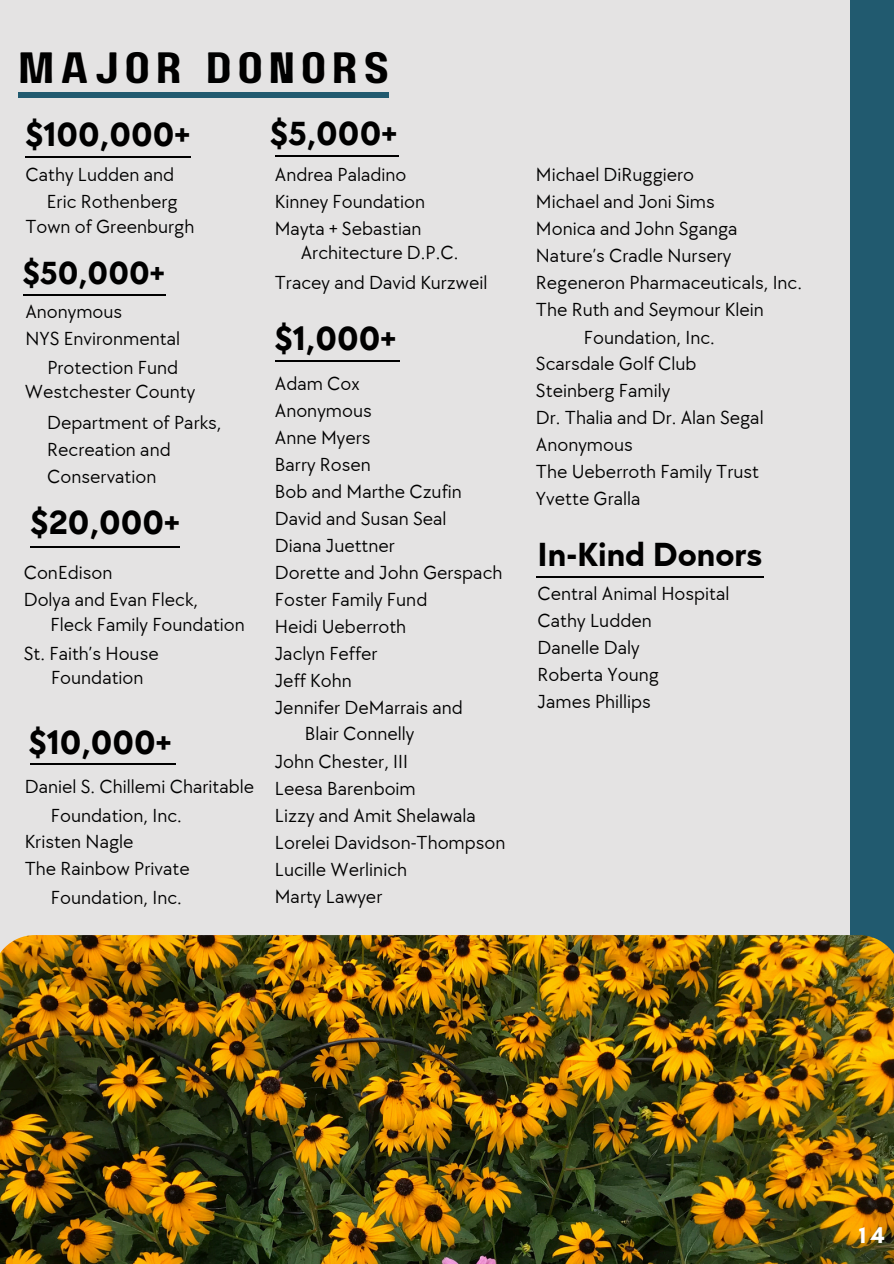
<style>
.page{position:relative;width:894px;height:1264px;background:#fff}
.page>*{position:absolute;margin:0;border:0;box-sizing:border-box;transform-origin:0 0}
.t1{font:43.8px "Paalalabas Display Wide BETA";letter-spacing:.13em;color:#000}
.t2{font:700 34.5px "TT Chocolates";color:#000}
.t3{font:700 33px "TT Chocolates";color:#000}
.t4{font:700 23.25px "Glacial Indifference";color:#fff}
.t5{font:19.5px/27px "TT Chocolates";color:#000}
</style>
<div class="page">
<div style="left:0;top:0;width:893px;height:1263px;background:#e4e3e3"></div>
<hr style="left:25px;top:156px;width:166px;height:1px;background:#000">
<hr style="left:30px;top:546px;width:150px;height:1px;background:#000">
<hr style="left:275px;top:155px;width:123px;height:1px;background:#000">
<hr style="left:23px;top:294px;width:143px;height:1px;background:#000">
<hr style="left:30px;top:763px;width:145px;height:1px;background:#000">
<hr style="left:275px;top:360px;width:124px;height:1px;background:#000">
<hr style="left:536px;top:576px;width:227px;height:1px;background:#000">
<div style="left:850px;top:0;width:43px;height:1263px;background:#215a6f"></div>
<img style="left:0;top:935px;width:893px;height:328px">
<div style="left:18px;top:92px;width:370px;height:6px;background:#215a6f"></div>
<p class="t1" style="left:19px;top:49px;width:372px">MAJOR DONORS</p>
<h1 class="t2" style="left:25px;top:115px;width:166px">$100,000+</h1>
<p class="t2" style="left:270px;top:114px;width:128px">$5,000+</p>
<p class="t5" style="left:275px;top:161px;width:133px">Andrea Paladino</p>
<p class="t5" style="left:275px;top:188px;width:152px">Kinney Foundation</p>
<p class="t5" style="left:275px;top:215px;width:148px">Mayta + Sebastian</p>
<p class="t5" style="left:275px;top:269px;width:214px">Tracey and David Kurzweil</p>
<p class="t5" style="left:25px;top:161px;width:150px">Cathy Ludden and</p>
<p class="t5" style="left:47px;top:188px;width:132px">Eric Rothenberg</p>
<h2 class="t5" style="left:25px;top:213px;width:170px">Town of Greenburgh</h2>
<p class="t5" style="left:301px;top:240px;width:159px">Architecture D.P.C.</p>
<h2 class="t3" style="left:23px;top:254px;width:143px">$50,000+</h2>
<p class="t5" style="left:25px;top:299px;width:98px">Anonymous</p>
<p class="t5" style="left:25px;top:326px;width:156px">NYS Environmental</p>
<h2 class="t5" style="left:47px;top:355px;width:132px">Protection Fund</h2>
<h2 class="t2" style="left:275px;top:318px;width:123px">$1,000+</h2>
<p class="t5" style="left:275px;top:371px;width:86px">Adam Cox</p>
<p class="t5" style="left:275px;top:398px;width:98px">Anonymous</p>
<p class="t5" style="left:275px;top:425px;width:97px">Anne Myers</p>
<p class="t5" style="left:275px;top:452px;width:97px">Barry Rosen</p>
<p class="t5" style="left:275px;top:479px;width:188px">Bob and Marthe Czufin</p>
<p class="t5" style="left:275px;top:506px;width:173px">David and Susan Seal</p>
<p class="t5" style="left:275px;top:533px;width:122px">Diana Juettner</p>
<p class="t5" style="left:275px;top:560px;width:229px">Dorette and John Gerspach</p>
<p class="t5" style="left:275px;top:587px;width:154px">Foster Family Fund</p>
<p class="t5" style="left:275px;top:614px;width:133px">Heidi Ueberroth</p>
<p class="t5" style="left:275px;top:641px;width:104px">Jaclyn Feffer</p>
<p class="t5" style="left:275px;top:668px;width:78px">Jeff Kohn</p>
<p class="t5" style="left:275px;top:695px;width:190px">Jennifer DeMarrais and</p>
<p class="t5" style="left:275px;top:749px;width:135px">John Chester, III</p>
<p class="t5" style="left:275px;top:776px;width:142px">Leesa Barenboim</p>
<p class="t5" style="left:275px;top:803px;width:202px">Lizzy and Amit Shelawala</p>
<p class="t5" style="left:275px;top:830px;width:232px">Lorelei Davidson-Thompson</p>
<p class="t5" style="left:275px;top:857px;width:134px">Lucille Werlinich</p>
<p class="t5" style="left:275px;top:884px;width:109px">Marty Lawyer</p>
<p class="t5" style="left:25px;top:379px;width:172px">Westchester County</p>
<p class="t5" style="left:47px;top:409px;width:176px">Department of Parks,<br>Recreation and</p>
<p class="t5" style="left:47px;top:463px;width:111px">Conservation</p>
<p class="t2" style="left:30px;top:502px;width:151px">$20,000+</p>
<p class="t5" style="left:24px;top:559px;width:90px">ConEdison</p>
<p class="t5" style="left:24px;top:586px;width:176px">Dolya and Evan Fleck,</p>
<p class="t5" style="left:24px;top:640px;width:136px">St. Faith’s House</p>
<p class="t5" style="left:50px;top:611px;width:196px">Fleck Family Foundation</p>
<p class="t5" style="left:51px;top:664px;width:94px">Foundation</p>
<p class="t2" style="left:29px;top:722px;width:144px">$10,000+</p>
<p class="t5" style="left:25px;top:774px;width:231px">Daniel S. Chillemi Charitable</p>
<p class="t5" style="left:25px;top:828px;width:110px">Kristen Nagle</p>
<p class="t5" style="left:25px;top:855px;width:166px">The Rainbow Private</p>
<p class="t5" style="left:304px;top:721px;width:111px">Blair Connelly</p>
<p class="t5" style="left:51px;top:802px;width:132px">Foundation, Inc.</p>
<p class="t5" style="left:51px;top:885px;width:132px">Foundation, Inc.</p>
<h2 class="t5" style="left:536px;top:161px;width:160px">Michael DiRuggiero</h2>
<h2 class="t5" style="left:536px;top:188px;width:180px">Michael and Joni Sims</h2>
<p class="t5" style="left:536px;top:215px;width:203px">Monica and John Sganga</p>
<p class="t5" style="left:536px;top:242px;width:197px">Nature’s Cradle Nursery</p>
<p class="t5" style="left:536px;top:269px;width:267px">Regeneron Pharmaceuticals, Inc.</p>
<p class="t5" style="left:536px;top:296px;width:229px">The Ruth and Seymour Klein</p>
<p class="t5" style="left:536px;top:350px;width:162px">Scarsdale Golf Club</p>
<p class="t5" style="left:536px;top:377px;width:136px">Steinberg Family</p>
<p class="t5" style="left:536px;top:404px;width:229px">Dr. Thalia and Dr. Alan Segal</p>
<p class="t5" style="left:536px;top:431px;width:98px">Anonymous</p>
<p class="t5" style="left:536px;top:458px;width:224px">The Ueberroth Family Trust</p>
<p class="t5" style="left:536px;top:485px;width:106px">Yvette Gralla</p>
<p class="t5" style="left:583px;top:324px;width:132px">Foundation, Inc.</p>
<h2 class="t2" style="left:537px;top:535px;width:226px">In-Kind Donors</h2>
<p class="t5" style="left:537px;top:580px;width:193px">Central Animal Hospital</p>
<p class="t5" style="left:537px;top:607px;width:116px">Cathy Ludden</p>
<p class="t5" style="left:537px;top:634px;width:104px">Danelle Daly</p>
<p class="t5" style="left:537px;top:661px;width:123px">Roberta Young</p>
<p class="t5" style="left:537px;top:688px;width:115px">James Phillips</p>
<p class="t4" style="left:858px;top:1220px;width:27px">14</p>
<p class="t4" style="left:862px;top:1234px;width:26px">15</p>
</div>
